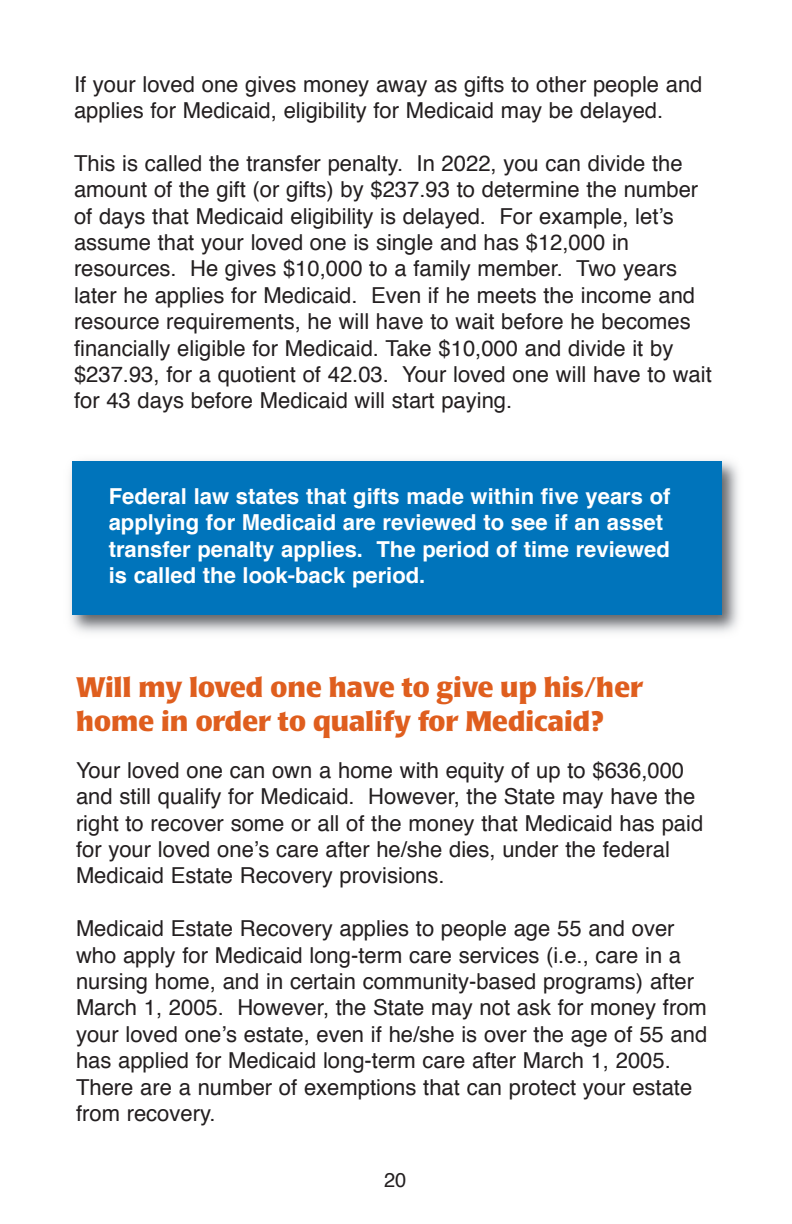
<style>
.page{position:relative;width:792px;height:1224px;background:#fff}
.page>*{position:absolute;margin:0;border:0;box-sizing:border-box;transform-origin:0 0}
.t1{font:700 28px/34.2px "Poppl Laudatio";color:#df5e1e}
.t2{font:22px/26.4px "Helvetica";color:#231f20}
.t3{font:700 22px/26.4px "Helvetica";color:#fff}
.t4{font:20px "Helvetica";color:#231f20}
</style>
<div class="page">
<img style="left:70px;top:460px;width:669px;height:173px">
<div style="left:72px;top:461px;width:650px;height:154px;background:#0074bb"></div>
<p class="t2" style="left:74px;top:72px;width:630px">If your loved one gives money away as gifts to other people and applies for Medicaid, eligibility for Medicaid may be delayed.</p>
<p class="t2" style="left:74px;top:152px;width:639px">This is called the transfer penalty. In 2022, you can divide the amount of the gift (or gifts) by $237.93 to determine the number of days that Medicaid eligibility is delayed. For example, let’s assume that your loved one is single and has $12,000 in resources. He gives $10,000 to a family member. Two years later he applies for Medicaid. Even if he meets the income and resource requirements, he will have to wait before he becomes financially eligible for Medicaid. Take $10,000 and divide it by $237.93, for a quotient of 42.03. Your loved one will have to wait for 43 days before Medicaid will start paying.</p>
<p class="t3" style="left:109px;top:485px;width:563px">Federal law states that gifts made within five years of applying for Medicaid are reviewed to see if an asset transfer penalty applies. The period of time reviewed is called the look-back period.</p>
<p class="t1" style="left:76px;top:673px;width:568px">Will my loved one have to give up his/her home in order to qualify for Medicaid?</p>
<p class="t2" style="left:76px;top:759px;width:629px">Your loved one can own a home with equity of up to $636,000 and still qualify for Medicaid. However, the State may have the right to recover some or all of the money that Medicaid has paid for your loved one’s care after he/she dies, under the federal Medicaid Estate Recovery provisions.</p>
<p class="t2" style="left:76px;top:917px;width:633px">Medicaid Estate Recovery applies to people age 55 and over who apply for Medicaid long-term care services (i.e., care in a nursing home, and in certain community-based programs) after March 1, 2005. However, the State may not ask for money from your loved one’s estate, even if he/she is over the age of 55 and has applied for Medicaid long-term care after March 1, 2005.<br>There are a number of exemptions that can protect your estate from recovery.</p>
<p class="t4" style="left:384px;top:1172px;width:24px">20</p>
</div>
